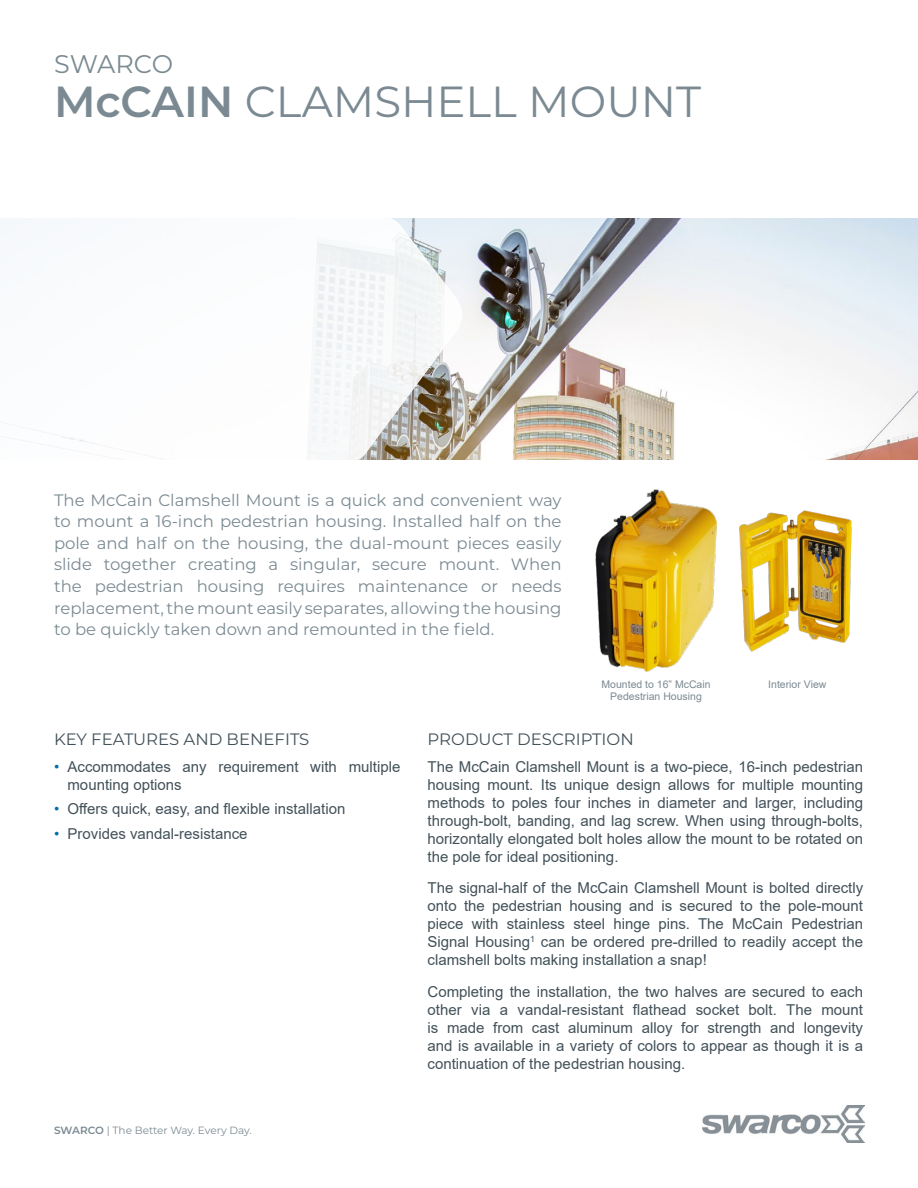
<style>
.page{position:relative;width:918px;height:1188px;background:#fff}
.page>*{position:absolute;margin:0;border:0;box-sizing:border-box;transform-origin:0 0}
.Product_Name_Header{font:43.5px "Montserrat";color:#7b8a92}
.SWARCO_Header{font:25.5px "Montserrat";color:#7b8a92}
.Overview_Text{font:16.5px/21.6px "Montserrat";color:#7b8a92;text-align:justify}
.Headings{font:16.5px "Montserrat";color:#425159}
.Body_Text{font:15px/18px "Arial";color:#425159;text-align:justify}
.Photo_Reference{font:10.5px/12.6px "Arial";color:#7b8a92;text-align:center}
.Footer_-_Claim{font:10.5px "Montserrat";color:#7b8a92}
.s1{font-weight:600}
.s2{color:#006faf}
</style>
<div class="page">
<img style="left:464px;top:219px;width:454px;height:240px">
<img style="left:702px;top:1105px;width:163px;height:37px">
<svg style="left:0;top:218px;width:464px;height:242px"></svg>
<img style="left:595px;top:490px;width:122px;height:182px">
<img style="left:739px;top:510px;width:113px;height:142px">
<p class="SWARCO_Header" style="left:54px;top:46px;width:121px">SWARCO</p>
<p class="Product_Name_Header" style="left:54px;top:71px;width:649px"><span class="s1">McCAIN</span> CLAMSHELL MOUNT</p>
<p class="Overview_Text" style="left:54px;top:488px;width:509px">The McCain Clamshell Mount is a quick and convenient way to mount a 16-inch pedestrian housing. Installed half on the pole and half on the housing, the dual-mount pieces easily slide together creating a singular, secure mount. When the pedestrian housing requires maintenance or needs replacement, the mount easily separates, allowing the housing to be quickly taken down and remounted in the field.</p>
<p class="Photo_Reference" style="left:602px;top:677px;width:111px">Mounted to 16” McCain<br>Pedestrian Housing</p>
<p class="Photo_Reference" style="left:768px;top:677px;width:60px">Interior View</p>
<p class="Headings" style="left:54px;top:728px;width:257px">KEY FEATURES AND BENEFITS</p>
<p class="Body_Text" style="left:68px;top:757px;width:334px;text-indent:-14px"><span class="s2">•</span> Accommodates any requirement with multiple mounting options</p>
<p class="Body_Text" style="left:54px;top:800px;width:293px"><span class="s2">•</span> Offers quick, easy, and flexible installation</p>
<p class="Body_Text" style="left:54px;top:825px;width:195px"><span class="s2">•</span> Provides vandal-resistance</p>
<p class="Footer_-_Claim" style="left:54px;top:1123px;width:199px"><span class="s1">SWARCO</span> | The Better Way. Every Day.</p>
<p class="Headings" style="left:428px;top:728px;width:208px">PRODUCT DESCRIPTION</p>
<p class="Body_Text" style="left:428px;top:757px;width:437px">The McCain Clamshell Mount is a two-piece, 16-inch pedestrian housing mount. Its unique design allows for multiple mounting methods to poles four inches in diameter and larger, including through-bolt, banding, and lag screw. When using through-bolts, horizontally elongated bolt holes allow the mount to be rotated on the pole for ideal positioning.</p>
<p class="Body_Text" style="left:428px;top:879px;width:437px">The signal-half of the McCain Clamshell Mount is bolted directly onto the pedestrian housing and is secured to the pole-mount piece with stainless steel hinge pins. The McCain Pedestrian Signal Housing<sup>1</sup> can be ordered pre-drilled to readily accept the clamshell bolts making installation a snap!</p>
<p class="Body_Text" style="left:428px;top:982px;width:437px">Completing the installation, the two halves are secured to each other via a vandal-resistant flathead socket bolt. The mount is made from cast aluminum alloy for strength and longevity and is available in a variety of colors to appear as though it is a continuation of the pedestrian housing.</p>
</div>
